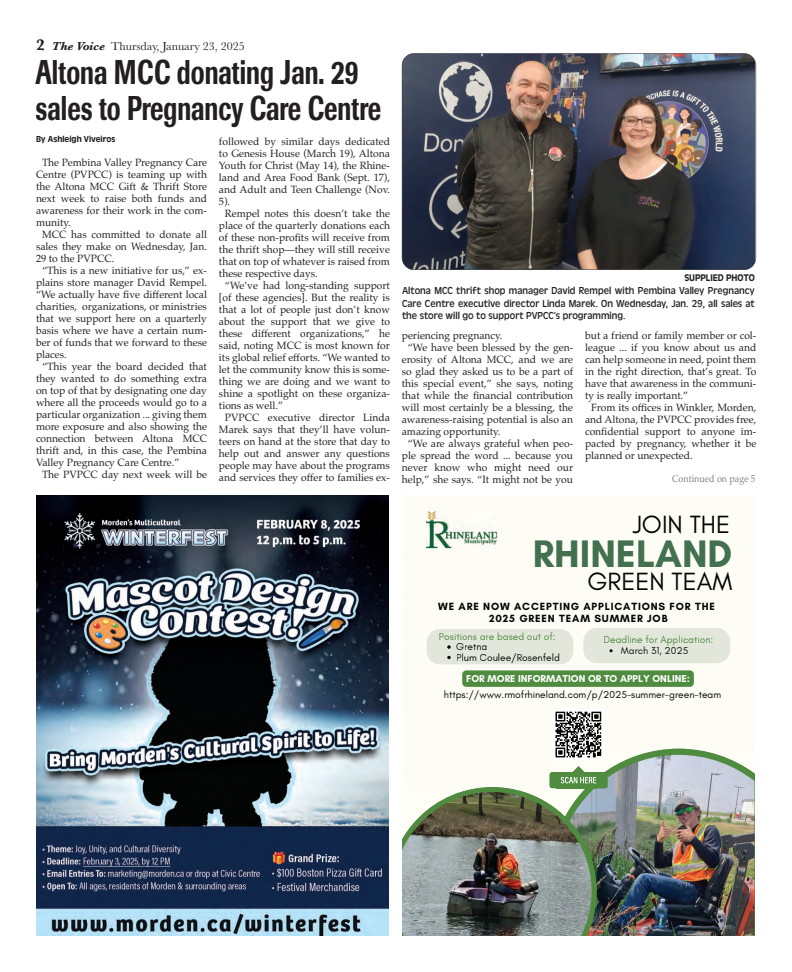
<style>
.page{position:relative;width:792px;height:972px;background:#fff}
.page>*{position:absolute;margin:0;border:0;box-sizing:border-box;transform-origin:0 0}
.t1{font:700 39.1px "Glacial Indifference";color:#437150}
.t2{font:500 34px/36px "Imago";color:#231f20;scale:.7 1}
.t3{font:25.4px "Glacial Indifference";color:#040503}
.t4{font:12px "Baskerville";color:#231f20}
.t5{font:700 10.6px/11.4px "Glacial Indifference";letter-spacing:.08em;color:#040503;text-align:center}
.t6{font:10.5px "Palatino";color:#231f20}
.t7{font:10.5px/12.6px "Antique Oli";color:#231f20;text-align:justify;scale:.95 1}
.t8{font:10.2px/10.4px "Glacial Indifference";color:#040503}
.t9{font:700 10.2px "Glacial Indifference";color:#fff}
.t10{font:10.2px "Glacial Indifference";color:#4f8c3f}
.t11{font:10.2px "Glacial Indifference";color:#4d8941}
.t12{font:10.2px "Glacial Indifference";color:#0c120e}
.t13{font:10px "Palatino";color:#808285;scale:.9 1}
.t14{font:500 10px "Antique Oli";color:#231f20;scale:.95 1}
.t15{font:500 9px "Antique Oli";color:#231f20;scale:.95 1}
.s1{font-weight:700;font-size:16px}
.s2{font-weight:700;font-style:italic}
</style>
<div class="page">
<img style="left:36px;top:495px;width:353px;height:441px">
<div style="left:402px;top:495px;width:352px;height:441px;background:#fdfdf6"></div>
<img style="left:427px;top:511px;width:70px;height:37px">
<svg style="left:462px;top:670px;width:232px;height:17px;background:#558f45"></svg>
<div style="left:427px;top:629px;width:147px;height:35px;background:#e3e7db"></div>
<div style="left:583px;top:628px;width:147px;height:35px;background:#e3e7db"></div>
<img style="left:402px;top:711px;width:352px;height:225px">
<img style="left:556px;top:815px;width:36px;height:121px">
<img style="left:402px;top:53px;width:354px;height:217px">
<p class="t4" style="left:36px;top:42px;width:210px"><span class="s1">2</span> <span class="s2">The Voice</span> Thursday, January 23, 2025</p>
<h2 class="t2" style="left:36px;top:58px;width:495px">Altona MCC donating Jan. 29 sales to Pregnancy Care Centre</h2>
<p class="t15" style="left:36px;top:136px;width:85px">By Ashleigh Viveiros</p>
<p class="t6" style="left:42px;top:159px;width:166px">The Pembina Valley Pregnancy Care</p>
<p class="t6" style="left:36px;top:171px;width:172px">Centre (PVPCC) is teaming up with</p>
<p class="t6" style="left:36px;top:183px;width:173px">the Altona MCC Gift &amp; Thrift Store</p>
<p class="t6" style="left:36px;top:195px;width:172px">next week to raise both funds and</p>
<p class="t6" style="left:36px;top:207px;width:173px">awareness for their work in the com-</p>
<p class="t6" style="left:36px;top:219px;width:36px">munity.</p>
<p class="t6" style="left:42px;top:231px;width:166px">MCC has committed to donate all</p>
<p class="t6" style="left:36px;top:243px;width:173px">sales they make on Wednesday, Jan.</p>
<p class="t6" style="left:36px;top:255px;width:80px">29 to the PVPCC.</p>
<p class="t6" style="left:42px;top:267px;width:166px">“This is a new initiative for us,” ex-</p>
<p class="t6" style="left:36px;top:279px;width:173px">plains store manager David Rempel.</p>
<p class="t6" style="left:36px;top:291px;width:173px">“We actually have five different local</p>
<p class="t6" style="left:36px;top:303px;width:172px">charities, organizations, or ministries</p>
<p class="t6" style="left:36px;top:315px;width:172px">that we support here on a quarterly</p>
<p class="t6" style="left:36px;top:327px;width:172px">basis where we have a certain num-</p>
<p class="t6" style="left:36px;top:339px;width:172px">ber of funds that we forward to these</p>
<p class="t6" style="left:36px;top:351px;width:32px">places.</p>
<p class="t6" style="left:42px;top:363px;width:167px">“This year the board decided that</p>
<p class="t6" style="left:36px;top:375px;width:172px">they wanted to do something extra</p>
<p class="t6" style="left:36px;top:387px;width:172px">on top of that by designating one day</p>
<p class="t6" style="left:36px;top:399px;width:173px">where all the proceeds would go to a</p>
<p class="t6" style="left:36px;top:411px;width:172px">particular organization ... giving them</p>
<p class="t6" style="left:36px;top:423px;width:173px">more exposure and also showing the</p>
<p class="t6" style="left:36px;top:435px;width:173px">connection between Altona MCC</p>
<p class="t6" style="left:36px;top:447px;width:172px">thrift and, in this case, the Pembina</p>
<p class="t6" style="left:36px;top:459px;width:145px">Valley Pregnancy Care Centre.”</p>
<p class="t6" style="left:42px;top:471px;width:166px">The PVPCC day next week will be</p>
<p class="t6" style="left:219px;top:137px;width:173px">followed by similar days dedicated</p>
<p class="t6" style="left:219px;top:149px;width:172px">to Genesis House (March 19), Altona</p>
<p class="t6" style="left:219px;top:161px;width:172px">Youth for Christ (May 14), the Rhine-</p>
<p class="t6" style="left:219px;top:173px;width:172px">land and Area Food Bank (Sept. 17),</p>
<p class="t6" style="left:219px;top:185px;width:172px">and Adult and Teen Challenge (Nov.</p>
<p class="t6" style="left:219px;top:197px;width:13px">5).</p>
<p class="t6" style="left:225px;top:209px;width:166px">Rempel notes this doesn’t take the</p>
<p class="t6" style="left:219px;top:221px;width:172px">place of the quarterly donations each</p>
<p class="t6" style="left:219px;top:233px;width:173px">of these non-profits will receive from</p>
<p class="t6" style="left:219px;top:245px;width:172px">the thrift shop—they will still receive</p>
<p class="t6" style="left:219px;top:257px;width:173px">that on top of whatever is raised from</p>
<p class="t6" style="left:219px;top:269px;width:100px">these respective days.</p>
<p class="t6" style="left:225px;top:281px;width:167px">“We’ve had long-standing support</p>
<p class="t6" style="left:219px;top:293px;width:172px">[of these agencies]. But the reality is</p>
<p class="t6" style="left:219px;top:305px;width:172px">that a lot of people just don’t know</p>
<p class="t6" style="left:219px;top:317px;width:172px">about the support that we give to</p>
<p class="t6" style="left:219px;top:329px;width:172px">these different organizations,” he</p>
<p class="t6" style="left:219px;top:341px;width:172px">said, noting MCC is most known for</p>
<p class="t6" style="left:219px;top:353px;width:173px">its global relief efforts. “We wanted to</p>
<p class="t6" style="left:219px;top:365px;width:172px">let the community know this is some-</p>
<p class="t6" style="left:219px;top:377px;width:172px">thing we are doing and we want to</p>
<p class="t6" style="left:219px;top:389px;width:172px">shine a spotlight on these organiza-</p>
<p class="t6" style="left:219px;top:401px;width:66px">tions as well.”</p>
<p class="t6" style="left:225px;top:413px;width:167px">PVPCC executive director Linda</p>
<p class="t6" style="left:219px;top:425px;width:172px">Marek says that they’ll have volun-</p>
<p class="t6" style="left:219px;top:437px;width:172px">teers on hand at the store that day to</p>
<p class="t6" style="left:219px;top:449px;width:172px">help out and answer any questions</p>
<p class="t6" style="left:219px;top:461px;width:172px">people may have about the programs</p>
<p class="t6" style="left:219px;top:473px;width:172px">and services they offer to families ex-</p>
<p class="t14" style="left:684px;top:274px;width:76px">SUPPLIED PHOTO</p>
<p class="t7" style="left:402px;top:285px;width:373px">Altona MCC thrift shop manager David Rempel with Pembina Valley Pregnancy Care Centre executive director Linda Marek. On Wednesday, Jan. 29, all sales at the store will go to support PVPCC’s programming.</p>
<p class="t6" style="left:402px;top:332px;width:102px">periencing pregnancy.</p>
<p class="t6" style="left:408px;top:344px;width:167px">“We have been blessed by the gen-</p>
<p class="t6" style="left:402px;top:356px;width:173px">erosity of Altona MCC, and we are</p>
<p class="t6" style="left:402px;top:368px;width:173px">so glad they asked us to be a part of</p>
<p class="t6" style="left:402px;top:380px;width:173px">this special event,” she says, noting</p>
<p class="t6" style="left:402px;top:392px;width:173px">that while the financial contribution</p>
<p class="t6" style="left:402px;top:404px;width:173px">will most certainly be a blessing, the</p>
<p class="t6" style="left:402px;top:416px;width:173px">awareness-raising potential is also an</p>
<p class="t6" style="left:402px;top:428px;width:100px">amazing opportunity.</p>
<p class="t6" style="left:408px;top:440px;width:167px">“We are always grateful when peo-</p>
<p class="t6" style="left:402px;top:452px;width:173px">ple spread the word ... because you</p>
<p class="t6" style="left:402px;top:464px;width:173px">never know who might need our</p>
<p class="t6" style="left:402px;top:476px;width:173px">help,” she says. “It might not be you</p>
<p class="t6" style="left:585px;top:332px;width:173px">but a friend or family member or col-</p>
<p class="t6" style="left:585px;top:344px;width:173px">league ... if you know about us and</p>
<p class="t6" style="left:585px;top:356px;width:173px">can help someone in need, point them</p>
<p class="t6" style="left:585px;top:368px;width:173px">in the right direction, that’s great. To</p>
<p class="t6" style="left:585px;top:380px;width:173px">have that awareness in the communi-</p>
<p class="t6" style="left:585px;top:392px;width:105px">ty is really important.”</p>
<p class="t6" style="left:591px;top:404px;width:167px">From its offices in Winkler, Morden,</p>
<p class="t6" style="left:585px;top:416px;width:173px">and Altona, the PVPCC provides free,</p>
<p class="t6" style="left:585px;top:428px;width:173px">confidential support to anyone im-</p>
<p class="t6" style="left:585px;top:440px;width:173px">pacted by pregnancy, whether it be</p>
<p class="t6" style="left:585px;top:452px;width:109px">planned or unexpected.</p>
<p class="t13" style="left:672px;top:474px;width:94px">Continued on page 5</p>
<h3 class="t3" style="left:633px;top:514px;width:99px">JOIN THE</h3>
<h1 class="t1" style="left:533px;top:530px;width:201px">RHINELAND</h1>
<h3 class="t3" style="left:587px;top:571px;width:147px">GREEN TEAM</h3>
<p class="t5" style="left:438px;top:601px;width:278px">WE ARE NOW ACCEPTING APPLICATIONS FOR THE<br>2025 GREEN TEAM SUMMER JOB</p>
<p class="t10" style="left:439px;top:632px;width:118px">Positions are based out of:</p>
<p class="t8" style="left:456px;top:643px;width:105px">Gretna<br>Plum Coulee/Rosenfeld</p>
<p class="t11" style="left:604px;top:636px;width:111px">Deadline for Application:</p>
<p class="t12" style="left:621px;top:646px;width:69px">March 31, 2025</p>
<p class="t9" style="left:466px;top:673px;width:225px">FOR MORE INFORMATION OR TO APPLY ONLINE:</p>
<p class="t8" style="left:444px;top:691px;width:279px">https://www.rmofrhineland.com/p/2025-summer-green-team</p>
</div>
